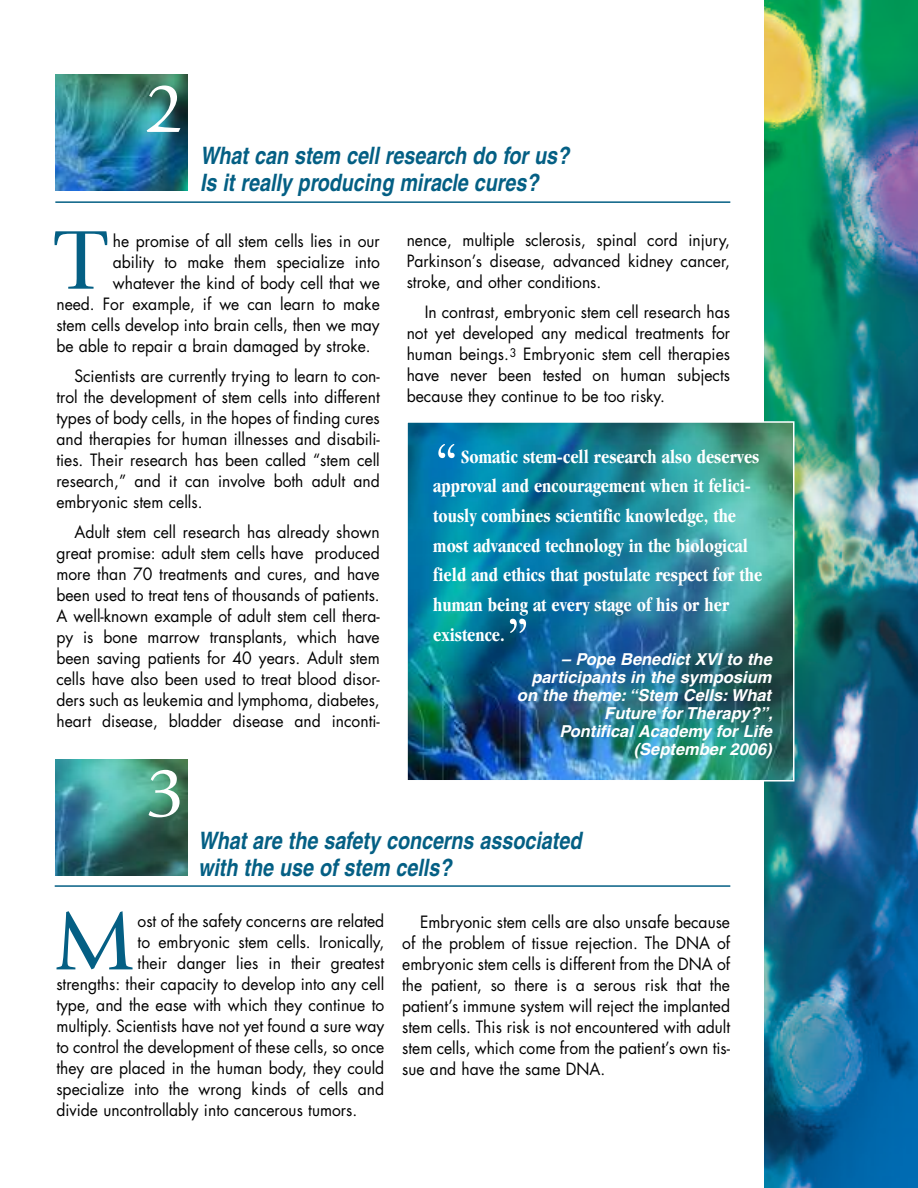
<style>
.page{position:relative;width:918px;height:1188px;background:#fff}
.page>*{position:absolute;margin:0;border:0;box-sizing:border-box;transform-origin:0 0}
.t1{font:87px "Giovanni";color:#045f84;scale:1.05 1}
.t2{font:72px "Giovanni";color:#fff}
.t3{font:63px "Garamond";color:#fff}
.t4{font:italic 700 condensed 24px/27px "Helvetica";color:#045f84}
.t5{font:700 condensed 19.5px/29.7px "Garamond";color:#fff;scale:.95 1}
.t6{font:16.5px/21px "Futura";color:#000;text-align:justify;scale:.95 1}
.t7{font:italic 700 16.5px/18px "Helvetica";color:#fff;text-align:right}
</style>
<div class="page">
<img style="left:55px;top:74px;width:132px;height:117px">
<img style="left:55px;top:760px;width:132px;height:116px">
<img style="left:764px;top:0;width:154px;height:1188px">
<hr style="left:55px;top:201px;width:675px;height:2px;background:#045f84">
<hr style="left:55px;top:885px;width:675px;height:2px;background:#045f84">
<img style="left:409px;top:424px;width:382px;height:355px">
<div style="left:406px;top:421px;width:388px;height:361px;border:2px solid #fff"></div>
<h2 class="t2" style="left:144px;top:80px;width:42px">2</h2>
<h3 class="t4" style="left:200px;top:144px;width:371px">What can stem cell research do for us?<br>Is it really producing miracle cures?</h3>
<h1 class="t1" style="left:56px;top:226px;width:48px">T</h1>
<p class="t6" style="left:113px;top:232px;width:283px">he promise of all stem cells lies in our</p>
<p class="t6" style="left:113px;top:253px;width:283px">ability to make them specialize into</p>
<p class="t6" style="left:113px;top:274px;width:283px">whatever the kind of body cell that we</p>
<p class="t6" style="left:56px;top:295px;width:342px">need. For example, if we can learn to make</p>
<p class="t6" style="left:56px;top:316px;width:342px">stem cells develop into brain cells, then we may</p>
<p class="t6" style="left:56px;top:337px;width:332px">be able to repair a brain damaged by stroke.</p>
<p class="t6" style="left:56px;top:367px;width:342px;text-indent:18px">Scientists are currently trying to learn to con&shy;trol the development of stem cells into different types of body cells, in the hopes of finding cures and therapies for human illnesses and disabili&shy;ties. Their research has been called “stem cell research,” and it can involve both adult and embryonic stem cells.</p>
<p class="t6" style="left:56px;top:523px;width:342px;text-indent:18px">Adult stem cell research has already shown great promise: adult stem cells have produced more than 70 treatments and cures, and have been used to treat tens of thousands of patients.<br>A well-known example of adult stem cell thera&shy;py is bone marrow transplants, which have been saving patients for 40 years. Adult stem cells have also been used to treat blood disor&shy;ders such as leukemia and lymphoma, diabetes, heart disease, bladder disease and inconti-</p>
<h2 class="t2" style="left:145px;top:764px;width:42px">3</h2>
<p class="t6" style="left:407px;top:231px;width:342px">nence, multiple sclerosis, spinal cord injury, Parkinson’s disease, advanced kidney cancer, stroke, and other conditions.</p>
<p class="t6" style="left:407px;top:303px;width:342px;text-indent:18px">In contrast, embryonic stem cell research has not yet developed any medical treatments for human beings.<sup>3</sup> Embryonic stem cell therapies have never been tested on human subjects because they continue to be too risky.</p>
<h3 class="t3" style="left:433px;top:442px;width:28px">“</h3>
<p class="t5" style="left:433px;top:443px;width:348px;text-indent:28px">Somatic stem-cell research also deserves approval and encouragement when it felici&shy;tously combines scientific knowledge, the most advanced technology in the biological field and ethics that postulate respect for the human being at every stage of his or her existence.</p>
<h3 class="t3" style="left:505px;top:617px;width:28px">”</h3>
<p class="t7" style="left:517px;top:651px;width:257px">– Pope Benedict XVI to the participants in the symposium on the theme: “Stem Cells: What<br>Future for Therapy?”,<br>Pontifical Academy for Life (September 2006)</p>
<h3 class="t4" style="left:198px;top:829px;width:385px">What are the safety concerns associated with the use of stem cells?</h3>
<h1 class="t1" style="left:54px;top:907px;width:79px">M</h1>
<p class="t6" style="left:138px;top:912px;width:261px">ost of the safety concerns are related</p>
<p class="t6" style="left:138px;top:933px;width:261px">to embryonic stem cells. Ironically,</p>
<p class="t6" style="left:138px;top:954px;width:261px">their danger lies in their greatest</p>
<p class="t6" style="left:56px;top:975px;width:347px">strengths: their capacity to develop into any cell</p>
<p class="t6" style="left:56px;top:996px;width:347px">type, and the ease with which they continue to</p>
<p class="t6" style="left:56px;top:1017px;width:347px">multiply. Scientists have not yet found a sure way</p>
<p class="t6" style="left:56px;top:1038px;width:347px">to control the development of these cells, so once</p>
<p class="t6" style="left:56px;top:1059px;width:347px">they are placed in the human body, they could</p>
<p class="t6" style="left:56px;top:1080px;width:347px">specialize into the wrong kinds of cells and</p>
<p class="t6" style="left:56px;top:1101px;width:318px">divide uncontrollably into cancerous tumors.</p>
<p class="t6" style="left:402px;top:913px;width:347px;text-indent:18px">Embryonic stem cells are also unsafe because of the problem of tissue rejection. The DNA of embryonic stem cells is different from the DNA of the patient, so there is a serous risk that the patient’s immune system will reject the implanted stem cells. This risk is not encountered with adult stem cells, which come from the patient’s own tis&shy;sue and have the same DNA.</p>
</div>
